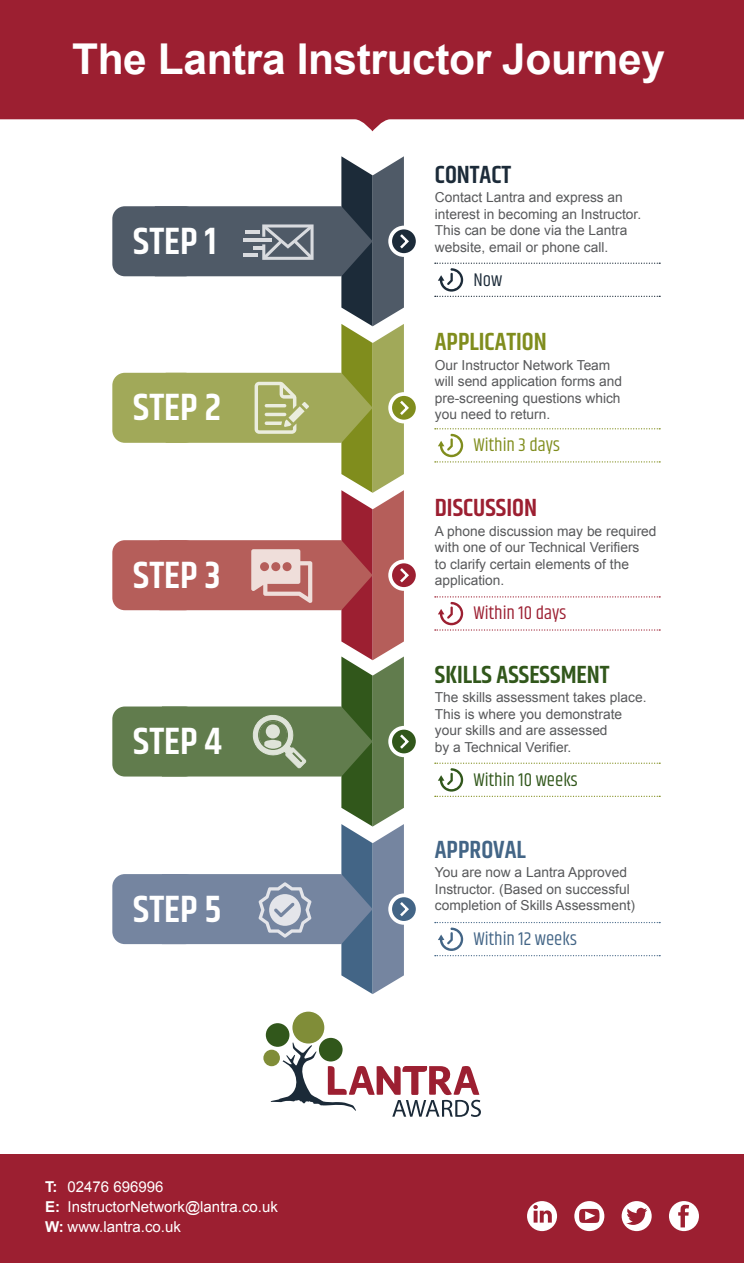
<style>
.page{position:relative;width:744px;height:1263px;background:#fff}
.page>*{position:absolute;margin:0;border:0;box-sizing:border-box;transform-origin:0 0}
.t1{font:700 42.5px "Arial";letter-spacing:-.01em;color:#fff}
.t2{font:600 38.25px "Khand";color:#fff}
.t3{font:600 25px "Khand";color:#31571b}
.t4{font:600 25px "Khand";color:#808d1d}
.t5{font:600 25px "Khand";color:#9c1f31}
.t6{font:600 25px "Khand";color:#436586}
.t7{font:600 25px "Khand";color:#1c2b39}
.t8{font:18.75px "Khand";color:#31571b}
.t9{font:18.75px "Khand";color:#436586}
.t10{font:18.75px "Khand";color:#9c1f31}
.t11{font:18.75px "Khand";color:#808d1d}
.t12{font:18.75px "Khand";color:#1c2b39}
.t13{font:15px/20px "Arial";color:#fff}
.t14{font:700 15px "Arial";color:#fff}
.t15{font:13.75px/16.5px "Arial";color:#58595b}
.s1{font-weight:700}
</style>
<div class="page">
<svg style="left:0;top:0;width:744px;height:131px;background:#a43243"></svg>
<svg style="left:390px;top:227px;width:28px;height:28px"></svg>
<div style="left:388px;top:226px;width:31px;height:31px;border:4px solid #fff;border-radius:50%"></div>
<svg style="left:390px;top:394px;width:28px;height:27px"></svg>
<div style="left:388px;top:392px;width:31px;height:31px;border:4px solid #fff;border-radius:50%"></div>
<svg style="left:435px;top:428px;width:225px;height:34px"></svg>
<svg style="left:390px;top:561px;width:28px;height:28px"></svg>
<div style="left:388px;top:559px;width:31px;height:32px;border:4px solid #fff;border-radius:50%"></div>
<svg style="left:435px;top:596px;width:225px;height:34px"></svg>
<svg style="left:390px;top:727px;width:28px;height:28px"></svg>
<div style="left:388px;top:726px;width:31px;height:31px;border:4px solid #fff;border-radius:50%"></div>
<svg style="left:435px;top:762px;width:225px;height:35px"></svg>
<svg style="left:435px;top:922px;width:225px;height:34px"></svg>
<svg style="left:390px;top:895px;width:28px;height:27px"></svg>
<div style="left:388px;top:893px;width:31px;height:31px;border:4px solid #fff;border-radius:50%"></div>
<div style="left:266px;top:1023px;width:23px;height:23px;background:#31571b;border-radius:50%"></div>
<svg style="left:319px;top:1037px;width:23px;height:24px"></svg>
<div style="left:263px;top:1049px;width:17px;height:17px;background:#808d38;border-radius:50%"></div>
<div style="left:292px;top:1011px;width:32px;height:32px;background:#808d38;border-radius:50%"></div>
<svg style="left:271px;top:1042px;width:210px;height:75px"></svg>
<svg style="left:435px;top:262px;width:225px;height:35px"></svg>
<div style="left:0;top:1154px;width:744px;height:108px;background:#9c1f31"></div>
<div style="left:112px;top:206px;width:85px;height:70px;background:#4f5a67;border-radius:12px"></div>
<div style="left:112px;top:540px;width:85px;height:70px;background:#b55e5a;border-radius:12px"></div>
<div style="left:112px;top:874px;width:85px;height:70px;background:#7585a0;border-radius:12px"></div>
<div style="left:112px;top:706px;width:85px;height:70px;background:#617c4d;border-radius:12px"></div>
<div style="left:112px;top:373px;width:85px;height:70px;background:#a1a959;border-radius:12px"></div>
<svg style="left:155px;top:156px;width:256px;height:838px"></svg>
<div style="left:527px;top:1201px;width:30px;height:30px;background:#fff;border-radius:50%"></div>
<svg style="left:533px;top:1205px;width:19px;height:17px"></svg>
<svg style="left:574px;top:1201px;width:30px;height:30px"></svg>
<svg style="left:579px;top:1208px;width:20px;height:14px"></svg>
<div style="left:669px;top:1201px;width:30px;height:30px;background:#fff;border-radius:50%"></div>
<svg style="left:678px;top:1204px;width:11px;height:23px"></svg>
<div style="left:621px;top:1201px;width:30px;height:30px;background:#fff;border-radius:50%"></div>
<svg style="left:626px;top:1207px;width:21px;height:17px"></svg>
<h1 class="t1" style="left:72px;top:31px;width:594px">The Lantra Instructor Journey</h1>
<h2 class="t2" style="left:133px;top:215px;width:85px">STEP 1</h2>
<h2 class="t2" style="left:133px;top:382px;width:89px">STEP 2</h2>
<h2 class="t2" style="left:133px;top:549px;width:89px">STEP 3</h2>
<h2 class="t2" style="left:133px;top:715px;width:90px">STEP 4</h2>
<h2 class="t2" style="left:133px;top:883px;width:89px">STEP 5</h2>
<p class="t14" style="left:45px;top:1176px;width:14px">:T</p>
<p class="t13" style="left:68px;top:1176px;width:97px">02476 696996</p>
<p class="t13" style="left:68px;top:1196px;width:212px">InstructorNetwork@lantra.co.uk</p>
<p class="t13" style="left:45px;top:1196px;width:137px"><span class="s1">E:<br>W:</span> www.lantra.co.uk</p>
<h3 class="t7" style="left:435px;top:158px;width:78px">CONTACT</h3>
<p class="t15" style="left:435px;top:189px;width:208px">Contact Lantra and express an interest in becoming an Instructor.<br>This can be done via the Lantra website, email or phone call.</p>
<h3 class="t12" style="left:473px;top:268px;width:30px">Now</h3>
<h3 class="t4" style="left:435px;top:325px;width:113px">APPLICATION</h3>
<p class="t15" style="left:435px;top:357px;width:189px">Our Instructor Network Team will send application forms and pre-screening questions which you need to return.</p>
<h3 class="t11" style="left:473px;top:434px;width:88px">Within 3 days</h3>
<h3 class="t5" style="left:435px;top:491px;width:104px">DISCUSSION</h3>
<p class="t15" style="left:435px;top:523px;width:223px">A phone discussion may be required with one of our Technical Verifiers<br>to clarify certain elements of the application.</p>
<h3 class="t10" style="left:473px;top:602px;width:94px">Within 10 days</h3>
<h3 class="t3" style="left:435px;top:658px;width:176px">SKILLS ASSESSMENT</h3>
<p class="t15" style="left:435px;top:689px;width:213px">The skills assessment takes place.<br>This is where you demonstrate your skills and are assessed<br>by a Technical Verifier.</p>
<h3 class="t8" style="left:473px;top:768px;width:106px">Within 10 weeks</h3>
<h3 class="t6" style="left:435px;top:833px;width:92px">APPROVAL</h3>
<p class="t15" style="left:435px;top:864px;width:202px">You are now a Lantra Approved<br>Instructor (. Based on successful completion of Skills Assessment(</p>
<h3 class="t9" style="left:473px;top:927px;width:105px">Within 12 weeks</h3>
</div>
